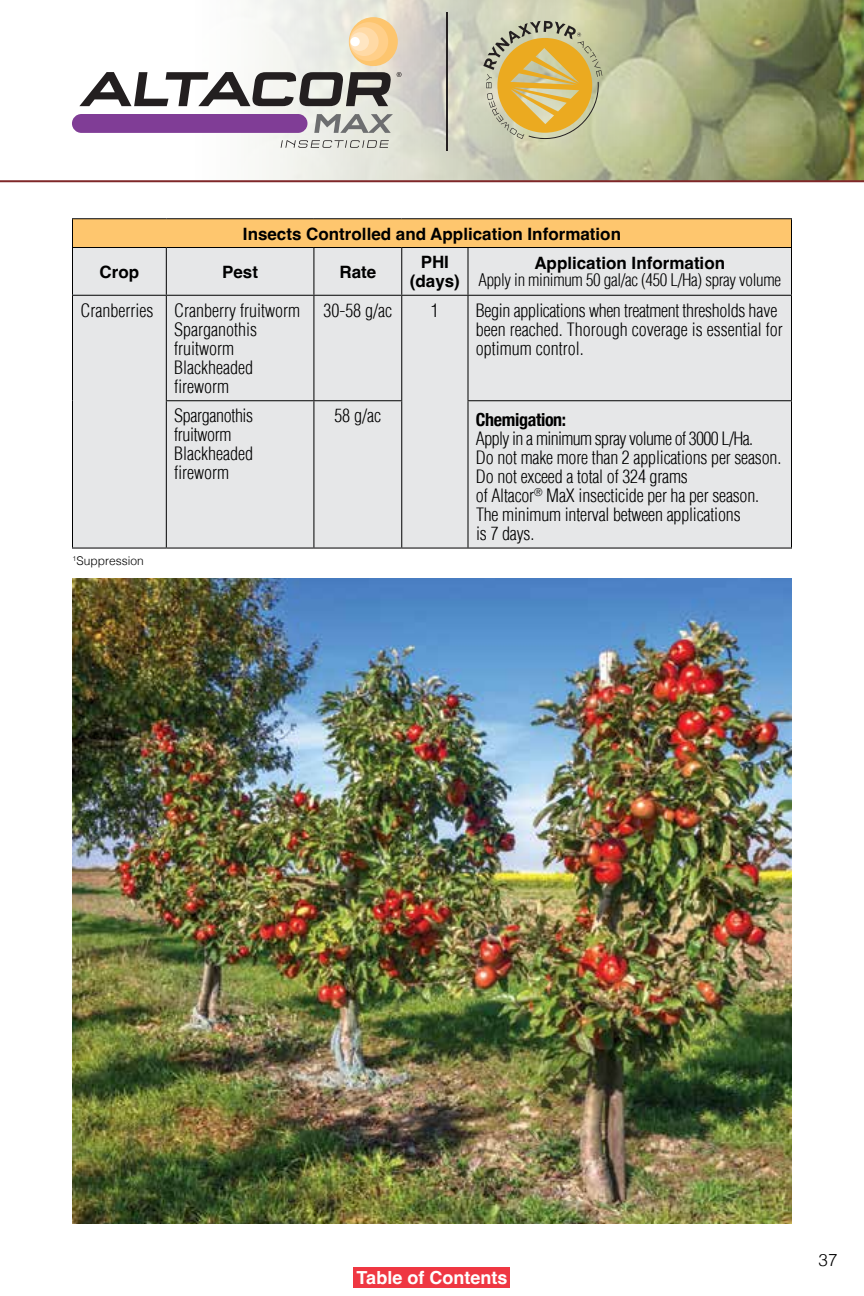
<style>
.page{position:relative;width:864px;height:1296px;background:#fff}
.page>*{position:absolute;margin:0;border:0;box-sizing:border-box;transform-origin:0 0}
.t1{font:300 condensed 18px/19px "Helvetica";letter-spacing:-.01em;color:#000}
.t2{font:700 18px "Helvetica";color:#fff}
.t3{font:700 condensed 18px "Helvetica Neue";letter-spacing:-.02em;color:#000}
.t4{font:700 17px/19px "Helvetica";color:#000;text-align:center}
.t5{font:300 condensed 17px "Helvetica";letter-spacing:-.02em;color:#000}
.t6{font:300 17px "Helvetica";color:#000}
.t7{font:300 12px "Helvetica";color:#000}
</style>
<div class="page">
<div style="left:72px;top:219px;width:720px;height:29px;background:#fec66e"></div>
<div style="left:73px;top:248px;width:718px;height:300px;background:#e6e7e8"></div>
<hr style="left:72px;top:218px;width:94px;height:1px;background:#000">
<svg style="left:72px;top:219px;width:1px;height:28px"></svg>
<hr style="left:166px;top:218px;width:148px;height:1px;background:#000">
<hr style="left:314px;top:218px;width:88px;height:1px;background:#000">
<hr style="left:402px;top:218px;width:66px;height:1px;background:#000">
<hr style="left:468px;top:218px;width:324px;height:1px;background:#000">
<svg style="left:791px;top:219px;width:1px;height:28px"></svg>
<hr style="left:72px;top:247px;width:94px;height:1px;background:#000">
<hr style="left:72px;top:248px;width:1px;height:47px;background:#000">
<hr style="left:166px;top:247px;width:148px;height:1px;background:#000">
<hr style="left:166px;top:248px;width:1px;height:47px;background:#000">
<hr style="left:314px;top:247px;width:88px;height:1px;background:#000">
<hr style="left:313px;top:248px;width:1px;height:47px;background:#000">
<hr style="left:402px;top:247px;width:66px;height:1px;background:#000">
<hr style="left:401px;top:248px;width:1px;height:47px;background:#000">
<hr style="left:468px;top:247px;width:324px;height:1px;background:#000">
<hr style="left:468px;top:248px;width:1px;height:47px;background:#000">
<hr style="left:791px;top:248px;width:1px;height:47px;background:#000">
<hr style="left:72px;top:295px;width:94px;height:1px;background:#000">
<hr style="left:166px;top:295px;width:148px;height:1px;background:#000">
<hr style="left:314px;top:295px;width:88px;height:1px;background:#000">
<hr style="left:402px;top:295px;width:66px;height:1px;background:#000">
<hr style="left:468px;top:295px;width:324px;height:1px;background:#000">
<hr style="left:72px;top:296px;width:1px;height:105px;background:#000">
<hr style="left:166px;top:296px;width:1px;height:104px;background:#000">
<hr style="left:313px;top:296px;width:1px;height:104px;background:#000">
<hr style="left:401px;top:296px;width:1px;height:104px;background:#000">
<hr style="left:468px;top:296px;width:1px;height:104px;background:#000">
<hr style="left:791px;top:296px;width:1px;height:104px;background:#000">
<hr style="left:72px;top:401px;width:1px;height:147px;background:#000">
<hr style="left:166px;top:400px;width:148px;height:1px;background:#000">
<hr style="left:166px;top:401px;width:1px;height:147px;background:#000">
<hr style="left:314px;top:400px;width:88px;height:1px;background:#000">
<hr style="left:313px;top:401px;width:1px;height:147px;background:#000">
<hr style="left:401px;top:401px;width:1px;height:147px;background:#000">
<hr style="left:468px;top:400px;width:324px;height:1px;background:#000">
<hr style="left:468px;top:401px;width:1px;height:147px;background:#000">
<hr style="left:791px;top:401px;width:1px;height:147px;background:#000">
<hr style="left:72px;top:548px;width:94px;height:1px;background:#000">
<hr style="left:166px;top:548px;width:148px;height:1px;background:#000">
<hr style="left:314px;top:548px;width:88px;height:1px;background:#000">
<hr style="left:402px;top:548px;width:66px;height:1px;background:#000">
<hr style="left:468px;top:548px;width:324px;height:1px;background:#000">
<img style="left:72px;top:579px;width:720px;height:645px">
<img style="left:72px;top:0;width:792px;height:180px">
<hr style="left:0;top:180px;width:864px;height:2px;background:#7f2729">
<svg style="left:79px;top:72px;width:312px;height:34px"></svg>
<svg style="left:397px;top:72px;width:5px;height:5px"></svg>
<div style="left:72px;top:114px;width:235px;height:19px;background:#803d96;border-radius:9px"></div>
<svg style="left:281px;top:140px;width:108px;height:8px"></svg>
<svg style="left:314px;top:114px;width:79px;height:19px;background:#b0b1ad"></svg>
<hr style="left:446px;top:13px;width:1px;height:138px;background:#231f20">
<svg style="left:483px;top:21px;width:119px;height:118px;background:#cfb873"></svg>
<div style="left:349px;top:17px;width:49px;height:49px;background:#fdc56e;border-radius:50%"></div>
<div style="left:349px;top:22px;width:39px;height:39px;background:#ffcf89;border-radius:50%"></div>
<div style="left:350px;top:27px;width:29px;height:29px;background:#ffdaa6;border-radius:50%"></div>
<div style="left:350px;top:32px;width:19px;height:19px;background:#ffe6c3;border-radius:50%"></div>
<div style="left:350px;top:37px;width:10px;height:9px;background:#fff;border-radius:50%"></div>
<div style="left:354px;top:1267px;width:156px;height:20px;background:#ef3742"></div>
<p class="t4" style="left:243px;top:226px;width:380px">Insects Controlled and Application Information</p>
<p class="t4" style="left:100px;top:264px;width:41px">Crop</p>
<p class="t4" style="left:222px;top:264px;width:37px">Pest</p>
<p class="t4" style="left:339px;top:264px;width:38px">Rate</p>
<p class="t4" style="left:410px;top:255px;width:52px">PHI (days)</p>
<p class="t4" style="left:534px;top:256px;width:192px">Application Information</p>
<p class="t5" style="left:479px;top:273px;width:304px">Apply in minimum 50 gal/ac (450 L/Ha) spray volume</p>
<p class="t1" style="left:174px;top:302px;width:127px;text-indent:-94px">Cranberries Cranberry fruitworm<br>Sparganothis fruitworm<br>Blackheaded fireworm</p>
<p class="t1" style="left:323px;top:302px;width:70px">30-58 g/ac</p>
<p class="t1" style="left:431px;top:302px;width:9px">1</p>
<p class="t1" style="left:476px;top:302px;width:308px">Begin applications when treatment thresholds have been reached. Thorough coverage is essential for optimum control.</p>
<p class="t1" style="left:174px;top:408px;width:81px">Sparganothis fruitworm<br>Blackheaded fireworm</p>
<p class="t1" style="left:334px;top:408px;width:48px">58 g/ac</p>
<p class="t3" style="left:476px;top:405px;width:92px">Chemigation:</p>
<p class="t1" style="left:476px;top:431px;width:307px">Apply in a minimum spray volume of 3000 L/Ha.<br>Do not make more than 2 applications per season.<br>Do not exceed a total of 324 grams<br>of Altacor<sup>®</sup> MaX insecticide per ha per season.<br>The minimum interval between applications<br>is 7 days.</p>
<p class="t7" style="left:72px;top:550px;width:73px"><sup>1</sup>Suppression</p>
<p class="t2" style="left:357px;top:1267px;width:152px">Table of Contents</p>
<p class="t6" style="left:819px;top:1246px;width:20px">37</p>
</div>
